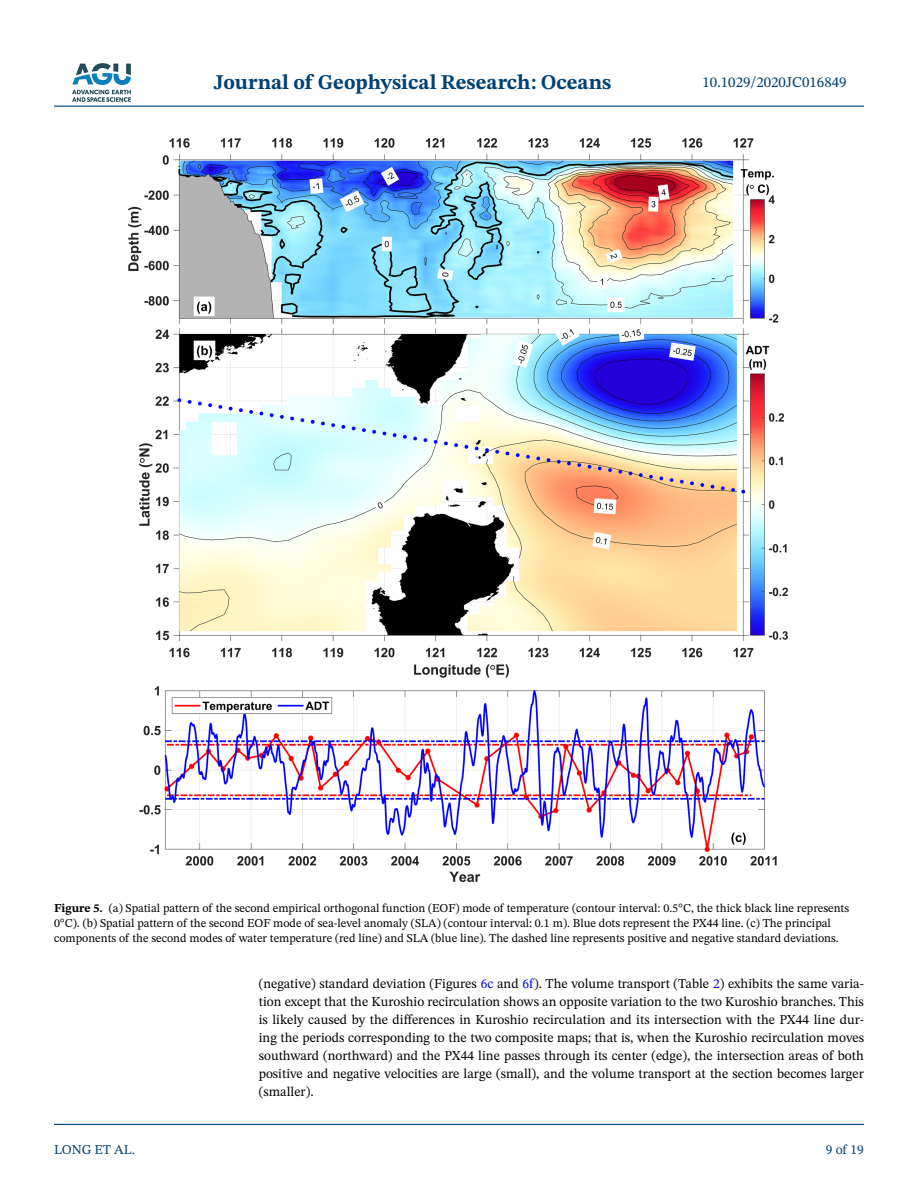
<style>
.page{position:relative;width:918px;height:1188px;background:#fff}
.page>*{position:absolute;margin:0;border:0;box-sizing:border-box;transform-origin:0 0}
.t1{font:700 21px "STIX Two Text";color:#004174}
.t2{font:15px "STIX Two Text";color:#004174}
.t3{font:13.5px/18px "STIX Two Text";color:#000;text-align:justify}
.t4{font:13.5px "STIX Two Text";color:#004174}
.t5{font:12px/15px "STIX Two Text";color:#000}
.s1{font-weight:700}
.s2{color:#00f}
</style>
<div class="page">
<hr style="left:54px;top:106px;width:810px;height:1px;background:#004174">
<hr style="left:54px;top:1124px;width:810px;height:1px;background:#004174">
<img style="left:72px;top:63px;width:59px;height:39px">
<img style="left:128px;top:138px;width:660px;height:744px">
<h1 class="t1" style="left:214px;top:67px;width:399px">Journal of Geophysical Research: Oceans</h1>
<p class="t2" style="left:702px;top:72px;width:146px">10.1029/2020JC016849</p>
<p class="t5" style="left:54px;top:900px;width:797px"><span class="s1">Figure 5.</span> (a) Spatial pattern of the second empirical orthogonal function (EOF) mode of temperature (contour interval: 0.5°C, the thick black line represents<br>0°C). (b) Spatial pattern of the second EOF mode of sea-level anomaly (SLA) (contour interval: 0.1 m). Blue dots represent the PX44 line. (c) The principal components of the second modes of water temperature (red line) and SLA (blue line). The dashed line represents positive and negative standard deviations.</p>
<p class="t4" style="left:54px;top:1140px;width:83px">LONG ET AL.</p>
<p class="t3" style="left:259px;top:974px;width:607px">(negative) standard deviation (Figures <span class="s2">6c</span> and <span class="s2">6f</span>). The volume transport (Table <span class="s2">2</span>) exhibits the same varia&shy;tion except that the Kuroshio recirculation shows an opposite variation to the two Kuroshio branches. This is likely caused by the differences in Kuroshio recirculation and its intersection with the PX44 line dur&shy;ing the periods corresponding to the two composite maps; that is, when the Kuroshio recirculation moves southward (northward) and the PX44 line passes through its center (edge), the intersection areas of both positive and negative velocities are large (small), and the volume transport at the section becomes larger (smaller).</p>
<p class="t4" style="left:826px;top:1140px;width:40px">9 of 19</p>
</div>
